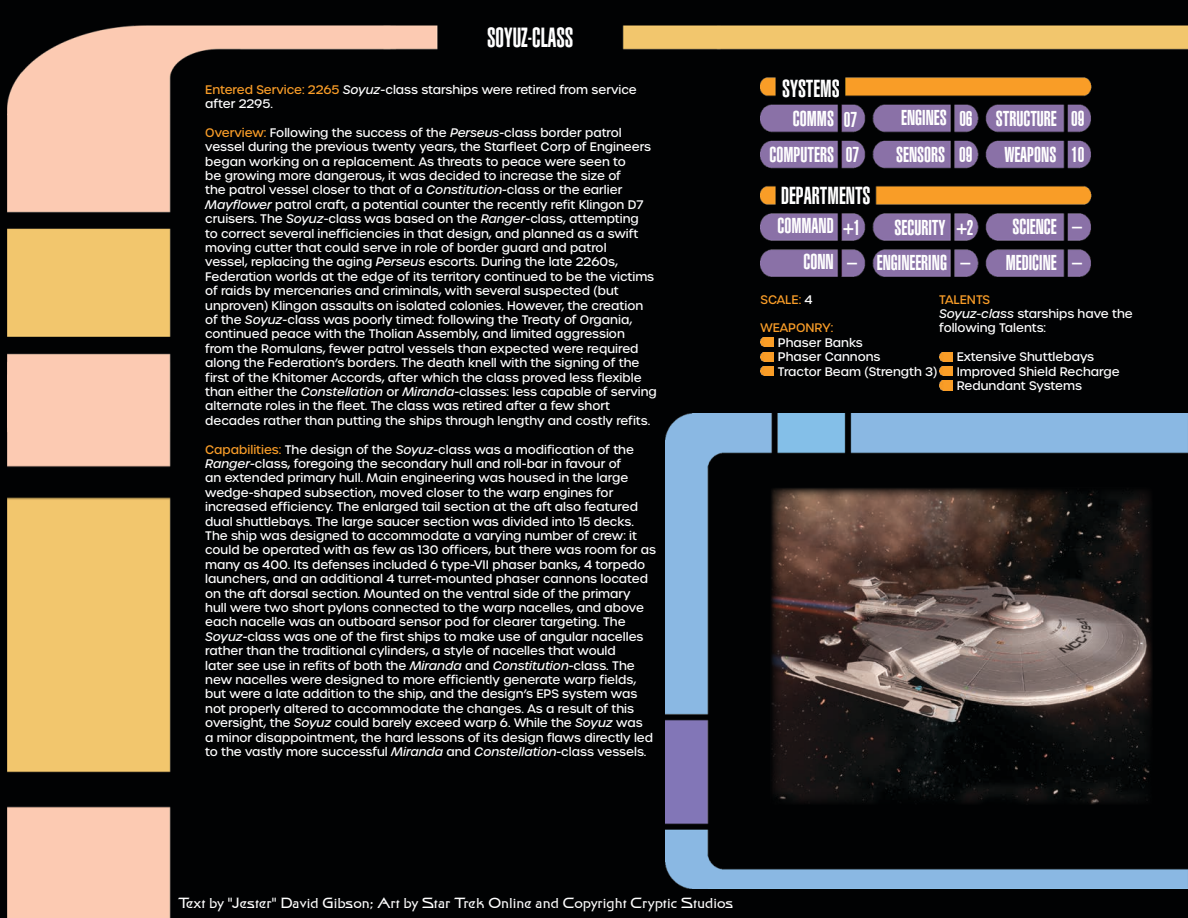
<style>
.page{position:relative;width:1188px;height:918px;background:#010203}
.page>*{position:absolute;margin:0;border:0;box-sizing:border-box;transform-origin:0 0}
.Species{font:ultra-condensed 27px "Context Ultra Condensed S Si";color:#fff;scale:.95 1}
.t1{font:ultra-condensed 24px "Context Ultra Condensed S Si";color:#fff}
.Numbers{font:ultra-condensed 21px/36.5px "Context Ultra Condensed S Si";color:#fff;text-align:right}
.Numbers-2{font:ultra-condensed 21px "Context Ultra Condensed S Si";color:#fff;scale:.95 1}
.Legal{font:15px "Final Frontier";color:#fff}
.t2{font:500 12px/14.4px "Urbane";color:#fff}
.t3{font:500 12px "Urbane";color:#f99d28}
.s1{color:#f99d28}
.s2{font-style:italic}
.s3{color:#fff}
</style>
<div class="page">
<img style="left:8px;top:25px;width:1180px;height:893px">
<img style="left:761px;top:68px;width:381px;height:213px">
<img style="left:666px;top:413px;width:522px;height:475px">
<img style="left:760px;top:338px;width:14px;height:9px">
<img style="left:760px;top:352px;width:14px;height:9px">
<img style="left:760px;top:366px;width:14px;height:10px">
<svg style="left:939px;top:352px;width:13px;height:38px"></svg>
<img style="left:735px;top:465px;width:453px;height:362px">
<p class="Species" style="left:487px;top:21px;width:92px">SOYUZ-CLASS</p>
<p class="t2" style="left:205px;top:82px;width:433px"><span class="s1">Entered Service: 2265</span> <span class="s2">Soyuz</span>-class starships were retired from service after 2295.</p>
<p class="t2" style="left:205px;top:125px;width:453px"><span class="s1">Overview:</span> Following the success of the <span class="s2">Perseus</span>-class border patrol vessel during the previous twenty years, the Starfleet Corp of Engineers began working on a replacement. As threats to peace were seen to<br>be growing more dangerous, it was decided to increase the size of<br>the patrol vessel closer to that of a <span class="s2">Constitution</span>-class or the earlier <span class="s2">Mayflower</span> patrol craft, a potential counter the recently refit Klingon D7 cruisers. The <span class="s2">Soyuz</span>-class was based on the <span class="s2">Ranger</span>-class, attempting<br>to correct several inefficiencies in that design, and planned as a swift moving cutter that could serve in role of border guard and patrol<br>vessel, replacing the aging <span class="s2">Perseus</span> escorts. During the late 2260s, Federation worlds at the edge of its territory continued to be the victims of raids by mercenaries and criminals, with several suspected (but unproven) Klingon assaults on isolated colonies. However, the creation of the <span class="s2">Soyuz</span>-class was poorly timed: following the Treaty of Organia, continued peace with the Tholian Assembly, and limited aggression<br>from the Romulans, fewer patrol vessels than expected were required along the Federation’s borders. The death knell with the signing of the first of the Khitomer Accords, after which the class proved less flexible than either the <span class="s2">Constellation</span> or <span class="s2">Miranda</span>-classes: less capable of serving alternate roles in the fleet. The class was retired after a few short decades rather than putting the ships through lengthy and costly refits.</p>
<p class="t2" style="left:205px;top:442px;width:430px"><span class="s1">Capabilities:</span> The design of the <span class="s2">Soyuz</span>-class was a modification of the</p>
<p class="t2" style="left:205px;top:457px;width:452px"><span class="s2">Ranger</span>-class, foregoing the secondary hull and roll-bar in favour of<br>an extended primary hull. Main engineering was housed in the large wedge-shaped subsection, moved closer to the warp engines for increased efficiency. The enlarged tail section at the aft also featured dual shuttlebays. The large saucer section was divided into 15 decks.<br>The ship was designed to accommodate a varying number of crew: it could be operated with as few as 130 officers, but there was room for as many as 400. Its defenses included 6 type-VII phaser banks, 4 torpedo launchers, and an additional 4 turret-mounted phaser cannons located on the aft dorsal section. Mounted on the ventral side of the primary<br>hull were two short pylons connected to the warp nacelles, and above each nacelle was an outboard sensor pod for clearer targeting. The <span class="s2">Soyuz</span>-class was one of the first ships to make use of angular nacelles rather than the traditional cylinders, a style of nacelles that would<br>later see use in refits of both the <span class="s2">Miranda</span> and <span class="s2">Constitution</span>-class. The new nacelles were designed to more efficiently generate warp fields, but were a late addition to the ship, and the design’s EPS system was not properly altered to accommodate the changes. As a result of this oversight, the <span class="s2">Soyuz</span> could barely exceed warp 6. While the <span class="s2">Soyuz</span> was<br>a minor disappointment, the hard lessons of its design flaws directly led to the vastly more successful <span class="s2">Miranda</span> and <span class="s2">Constellation</span>-class vessels.</p>
<h2 class="t1" style="left:782px;top:74px;width:59px">SYSTEMS</h2>
<h3 class="Numbers" style="left:769px;top:100px;width:66px">COMMS<br>COMPUTERS</h3>
<p class="Numbers-2" style="left:844px;top:107px;width:15px">07</p>
<p class="Numbers-2" style="left:846px;top:143px;width:15px">07</p>
<h2 class="t1" style="left:781px;top:182px;width:91px">DEPARTMENTS</h2>
<h3 class="Numbers" style="left:896px;top:99px;width:52px;line-height:37px;text-align:left">ENGINES<br>SENSORS</h3>
<h3 class="Numbers" style="left:777px;top:208px;width:58px;line-height:35.7px">COMMAND<br>CONN</h3>
<p class="Numbers-2" style="left:843px;top:215px;width:19px">+1</p>
<p class="Numbers-2" style="left:847px;top:251px;width:12px">–</p>
<h3 class="Numbers" style="left:877px;top:210px;width:72px;line-height:35.2px">SECURITY<br>ENGINEERING</h3>
<h3 class="Numbers" style="left:996px;top:100px;width:63px">STRUCTURE</h3>
<p class="Numbers-2" style="left:1071px;top:106px;width:15px">09</p>
<p class="Numbers-2" style="left:959px;top:107px;width:15px">06</p>
<p class="Numbers-2" style="left:959px;top:142px;width:15px">09</p>
<p class="Numbers-2" style="left:1071px;top:143px;width:15px">10</p>
<h3 class="Numbers" style="left:1004px;top:136px;width:54px">WEAPONS</h3>
<h3 class="Numbers" style="left:1012px;top:208px;width:46px">SCIENCE</h3>
<p class="Numbers-2" style="left:957px;top:215px;width:19px">+2</p>
<p class="Numbers-2" style="left:960px;top:251px;width:12px">–</p>
<p class="Numbers-2" style="left:1072px;top:251px;width:12px">–</p>
<p class="Numbers-2" style="left:1072px;top:214px;width:12px">–</p>
<h3 class="Numbers" style="left:1006px;top:244px;width:52px">MEDICINE</h3>
<p class="t3" style="left:760px;top:291px;width:54px">SCALE: <span class="s3">4</span></p>
<p class="t3" style="left:760px;top:320px;width:74px">WEAPONRY:</p>
<p class="t2" style="left:778px;top:335px;width:86px">Phaser Banks</p>
<p class="t2" style="left:778px;top:350px;width:104px">Phaser Cannons</p>
<p class="t2" style="left:778px;top:364px;width:161px">Tractor Beam (Strength 3)</p>
<p class="t3" style="left:939px;top:291px;width:52px">TALENTS</p>
<p class="t2" style="left:939px;top:307px;width:195px"><span class="s2">Soyuz-class</span> starships have the following Talents:</p>
<p class="t2" style="left:957px;top:350px;width:165px">Extensive Shuttlebays<br>Improved Shield Recharge</p>
<p class="t2" style="left:957px;top:379px;width:127px">Redundant Systems</p>
<p class="Legal" style="left:178px;top:896px;width:557px">Text by "Jester" David Gibson; Art by Star Trek Online and Copyright Cryptic Studios</p>
</div>
